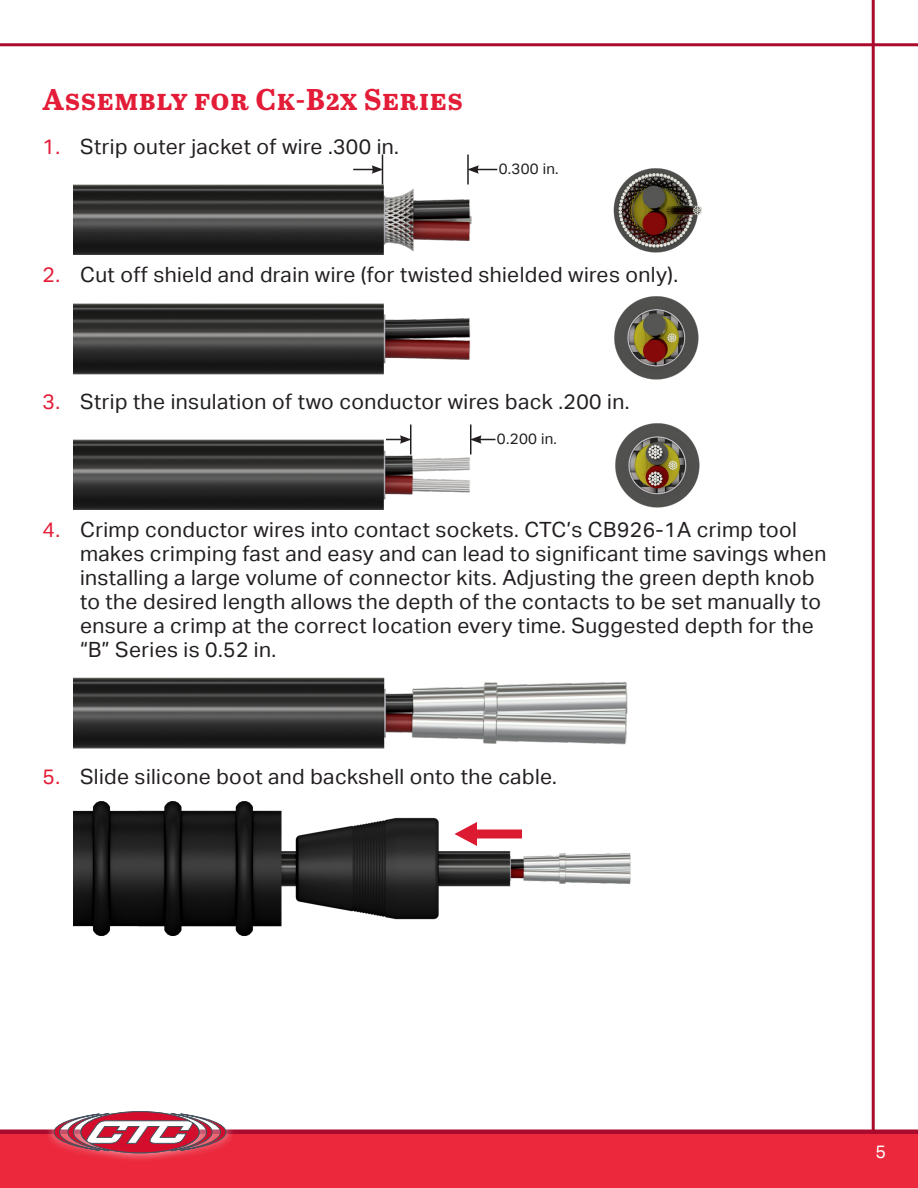
<style>
.page{position:relative;width:918px;height:1188px;background:#fff}
.page>*{position:absolute;margin:0;border:0;box-sizing:border-box;transform-origin:0 0}
.Heading{font:700 30px "Abril Text";letter-spacing:.02em;color:#e31c37}
.t1{font:21px/24px "Aktiv Grotesk";letter-spacing:.02em;color:#231f20}
.t2{font:18px "Aktiv Grotesk";color:#fff}
.Body{font:15px "Aktiv Grotesk";letter-spacing:.02em;color:#231f20}
.s1{color:#e31c37}
</style>
<div class="page">
<hr style="left:872px;top:0;width:3px;height:1188px;background:#aa0a2b">
<div style="left:0;top:1134px;width:918px;height:54px;background:#eb283c"></div>
<hr style="left:0;top:1130px;width:918px;height:4px;background:#aa0a2b">
<hr style="left:0;top:43px;width:918px;height:3px;background:#aa0a2b">
<div style="left:45px;top:1102px;width:190px;height:61px;background:#fff;opacity:.75"></div>
<svg style="left:54px;top:1112px;width:172px;height:41px"></svg>
<img style="left:73px;top:677px;width:555px;height:72px">
<img style="left:73px;top:303px;width:398px;height:72px">
<img style="left:73px;top:166px;width:399px;height:89px">
<svg style="left:353px;top:165px;width:29px;height:9px"></svg>
<hr style="left:382px;top:154px;width:1px;height:30px;background:#231f20">
<svg style="left:469px;top:165px;width:28px;height:9px"></svg>
<hr style="left:467px;top:154px;width:2px;height:30px;background:#231f20">
<img style="left:73px;top:424px;width:399px;height:86px">
<svg style="left:386px;top:435px;width:24px;height:9px"></svg>
<hr style="left:410px;top:424px;width:1px;height:30px;background:#231f20">
<svg style="left:471px;top:435px;width:24px;height:9px"></svg>
<hr style="left:470px;top:424px;width:1px;height:30px;background:#231f20">
<img style="left:74px;top:801px;width:557px;height:135px">
<svg style="left:455px;top:822px;width:67px;height:24px"></svg>
<img style="left:614px;top:168px;width:88px;height:85px">
<img style="left:614px;top:296px;width:85px;height:84px">
<img style="left:615px;top:423px;width:85px;height:85px">
<p class="Heading" style="left:43px;top:77px;width:422px">Assembly for Ck-B2x Series</p>
<p class="t1" style="left:43px;top:135px;width:355px"><span class="s1">1.</span> Strip outer jacket of wire .300 in.</p>
<p class="Body" style="left:499px;top:160px;width:60px">0.300 in.</p>
<p class="t1" style="left:43px;top:262px;width:635px"><span class="s1">2.</span> Cut off shield and drain wire (for twisted shielded wires only).</p>
<p class="t1" style="left:43px;top:390px;width:586px"><span class="s1">3.</span> Strip the insulation of two conductor wires back .200 in.</p>
<p class="Body" style="left:497px;top:430px;width:60px">0.200 in.</p>
<p class="t1" style="left:80px;top:517px;width:748px;text-indent:-38px"><span class="s1">4.</span> Crimp conductor wires into contact sockets. CTC’s CB926-1A crimp tool makes crimping fast and easy and can lead to significant time savings when installing a large volume of connector kits. Adjusting the green depth knob to the desired length allows the depth of the contacts to be set manually to ensure a crimp at the correct location every time. Suggested depth for the “B” Series is 0.52 in.</p>
<p class="t1" style="left:43px;top:765px;width:513px"><span class="s1">5.</span> Slide silicone boot and backshell onto the cable.</p>
<p class="t2" style="left:875px;top:1142px;width:12px">5</p>
</div>
